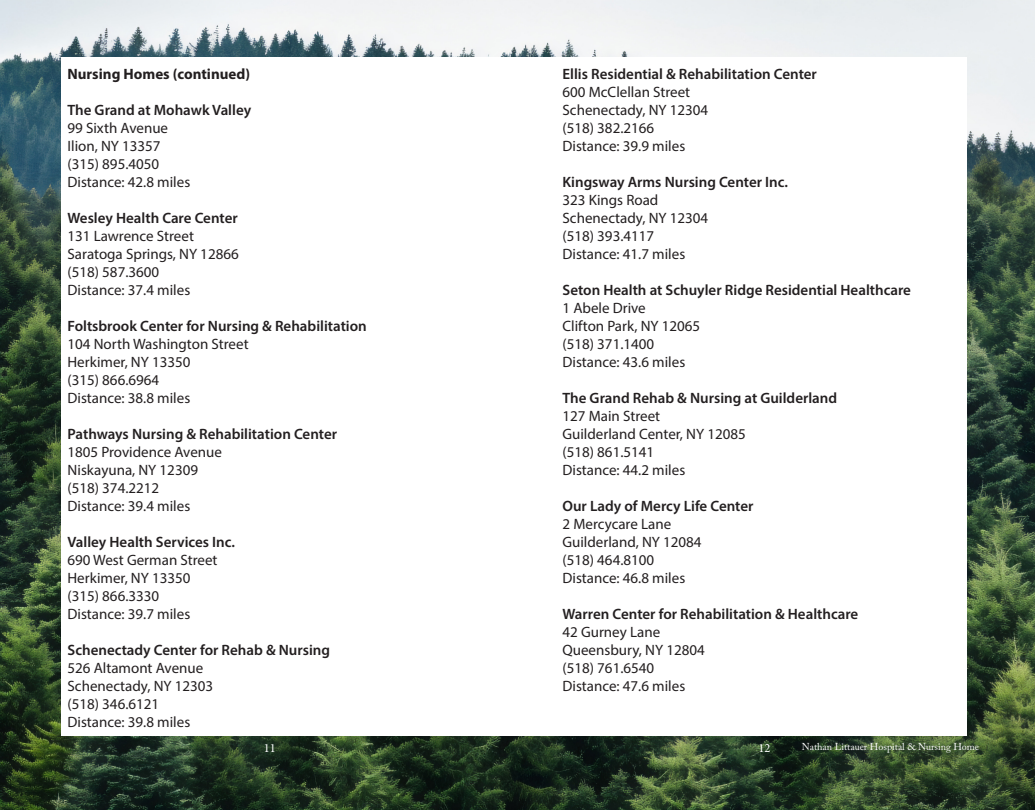
<style>
.page{position:relative;width:1035px;height:810px;background:#fff}
.page>*{position:absolute;margin:0;border:0;box-sizing:border-box;transform-origin:0 0}
.t1{font:15px "Myriad Pro";color:#231f20}
.t2{font:600 15px "Myriad Pro";color:#231f20}
.t3{font:700 15px "Myriad Pro";color:#231f20}
.t4{font:12.5px "Minion Pro";color:#fff}
.t5{font:10px "Adobe Caslon Pro";color:#fff}
</style>
<div class="page">
<img style="left:0;top:0;width:1035px;height:810px">
<div style="left:518px;top:58px;width:450px;height:678px;background:#fff"></div>
<div style="left:61px;top:58px;width:457px;height:678px;background:#fff"></div>
<p class="t3" style="left:68px;top:64px;width:184px">Nursing Homes (continued)</p>
<p class="t2" style="left:68px;top:100px;width:185px">The Grand at Mohawk Valley</p>
<p class="t1" style="left:68px;top:118px;width:102px">99 Sixth Avenue</p>
<p class="t1" style="left:68px;top:136px;width:95px">Ilion, NY 13357</p>
<p class="t1" style="left:68px;top:154px;width:93px">(315) 895.4050</p>
<p class="t1" style="left:68px;top:172px;width:124px">Distance: 42.8 miles</p>
<p class="t2" style="left:68px;top:208px;width:172px">Wesley Health Care Center</p>
<p class="t1" style="left:68px;top:226px;width:128px">131 Lawrence Street</p>
<p class="t1" style="left:68px;top:244px;width:173px">Saratoga Springs, NY 12866</p>
<p class="t1" style="left:68px;top:262px;width:93px">(518) 587.3600</p>
<p class="t1" style="left:68px;top:280px;width:124px">Distance: 37.4 miles</p>
<p class="t2" style="left:68px;top:316px;width:301px">Foltsbrook Center for Nursing &amp; Rehabilitation</p>
<p class="t1" style="left:68px;top:334px;width:183px">104 North Washington Street</p>
<p class="t1" style="left:68px;top:352px;width:125px">Herkimer, NY 13350</p>
<p class="t1" style="left:68px;top:370px;width:93px">(315) 866.6964</p>
<p class="t1" style="left:68px;top:388px;width:124px">Distance: 38.8 miles</p>
<p class="t2" style="left:68px;top:424px;width:271px">Pathways Nursing &amp; Rehabilitation Center</p>
<p class="t1" style="left:68px;top:442px;width:156px">1805 Providence Avenue</p>
<p class="t1" style="left:68px;top:460px;width:132px">Niskayuna, NY 12309</p>
<p class="t1" style="left:68px;top:478px;width:93px">(518) 374.2212</p>
<p class="t1" style="left:68px;top:496px;width:124px">Distance: 39.4 miles</p>
<p class="t2" style="left:68px;top:532px;width:169px">Valley Health Services Inc.</p>
<p class="t1" style="left:68px;top:550px;width:152px">690 West German Street</p>
<p class="t1" style="left:68px;top:568px;width:125px">Herkimer, NY 13350</p>
<p class="t1" style="left:68px;top:586px;width:93px">(315) 866.3330</p>
<p class="t1" style="left:68px;top:604px;width:124px">Distance: 39.7 miles</p>
<p class="t2" style="left:68px;top:640px;width:264px">Schenectady Center for Rehab &amp; Nursing</p>
<p class="t1" style="left:68px;top:658px;width:137px">526 Altamont Avenue</p>
<p class="t1" style="left:68px;top:676px;width:147px">Schenectady, NY 12303</p>
<p class="t1" style="left:68px;top:694px;width:93px">(518) 346.6121</p>
<p class="t1" style="left:68px;top:712px;width:124px">Distance: 39.8 miles</p>
<p class="t2" style="left:562px;top:64px;width:256px">Ellis Residential &amp; Rehabilitation Center</p>
<p class="t1" style="left:562px;top:82px;width:129px">600 McClellan Street</p>
<p class="t1" style="left:562px;top:100px;width:147px">Schenectady, NY 12304</p>
<p class="t1" style="left:562px;top:118px;width:93px">(518) 382.2166</p>
<p class="t1" style="left:562px;top:136px;width:124px">Distance: 39.9 miles</p>
<p class="t2" style="left:562px;top:172px;width:227px">Kingsway Arms Nursing Center Inc.</p>
<p class="t1" style="left:562px;top:190px;width:97px">323 Kings Road</p>
<p class="t1" style="left:562px;top:208px;width:147px">Schenectady, NY 12304</p>
<p class="t1" style="left:562px;top:226px;width:93px">(518) 393.4117</p>
<p class="t1" style="left:562px;top:244px;width:124px">Distance: 41.7 miles</p>
<p class="t2" style="left:562px;top:280px;width:350px">Seton Health at Schuyler Ridge Residential Healthcare</p>
<p class="t1" style="left:562px;top:298px;width:85px">1 Abele Drive</p>
<p class="t1" style="left:562px;top:316px;width:139px">Clifton Park, NY 12065</p>
<p class="t1" style="left:562px;top:334px;width:93px">(518) 371.1400</p>
<p class="t1" style="left:562px;top:352px;width:124px">Distance: 43.6 miles</p>
<p class="t2" style="left:562px;top:388px;width:276px">The Grand Rehab &amp; Nursing at Guilderland</p>
<p class="t1" style="left:562px;top:406px;width:99px">127 Main Street</p>
<p class="t1" style="left:562px;top:424px;width:185px">Guilderland Center, NY 12085</p>
<p class="t1" style="left:562px;top:442px;width:93px">(518) 861.5141</p>
<p class="t1" style="left:562px;top:460px;width:124px">Distance: 44.2 miles</p>
<p class="t2" style="left:562px;top:496px;width:193px">Our Lady of Mercy Life Center</p>
<p class="t1" style="left:562px;top:514px;width:110px">2 Mercycare Lane</p>
<p class="t1" style="left:562px;top:532px;width:141px">Guilderland, NY 12084</p>
<p class="t1" style="left:562px;top:550px;width:93px">(518) 464.8100</p>
<p class="t1" style="left:562px;top:568px;width:124px">Distance: 46.8 miles</p>
<p class="t2" style="left:562px;top:604px;width:297px">Warren Center for Rehabilitation &amp; Healthcare</p>
<p class="t1" style="left:562px;top:622px;width:99px">42 Gurney Lane</p>
<p class="t1" style="left:562px;top:640px;width:144px">Queensbury, NY 12804</p>
<p class="t1" style="left:562px;top:658px;width:93px">(518) 761.6540</p>
<p class="t1" style="left:562px;top:676px;width:124px">Distance: 47.6 miles</p>
<p class="t4" style="left:264px;top:739px;width:14px">11</p>
<p class="t4" style="left:759px;top:739px;width:13px">12</p>
<p class="t5" style="left:802px;top:741px;width:179px">Nathan Littauer Hospital &amp; Nursing Home</p>
</div>
